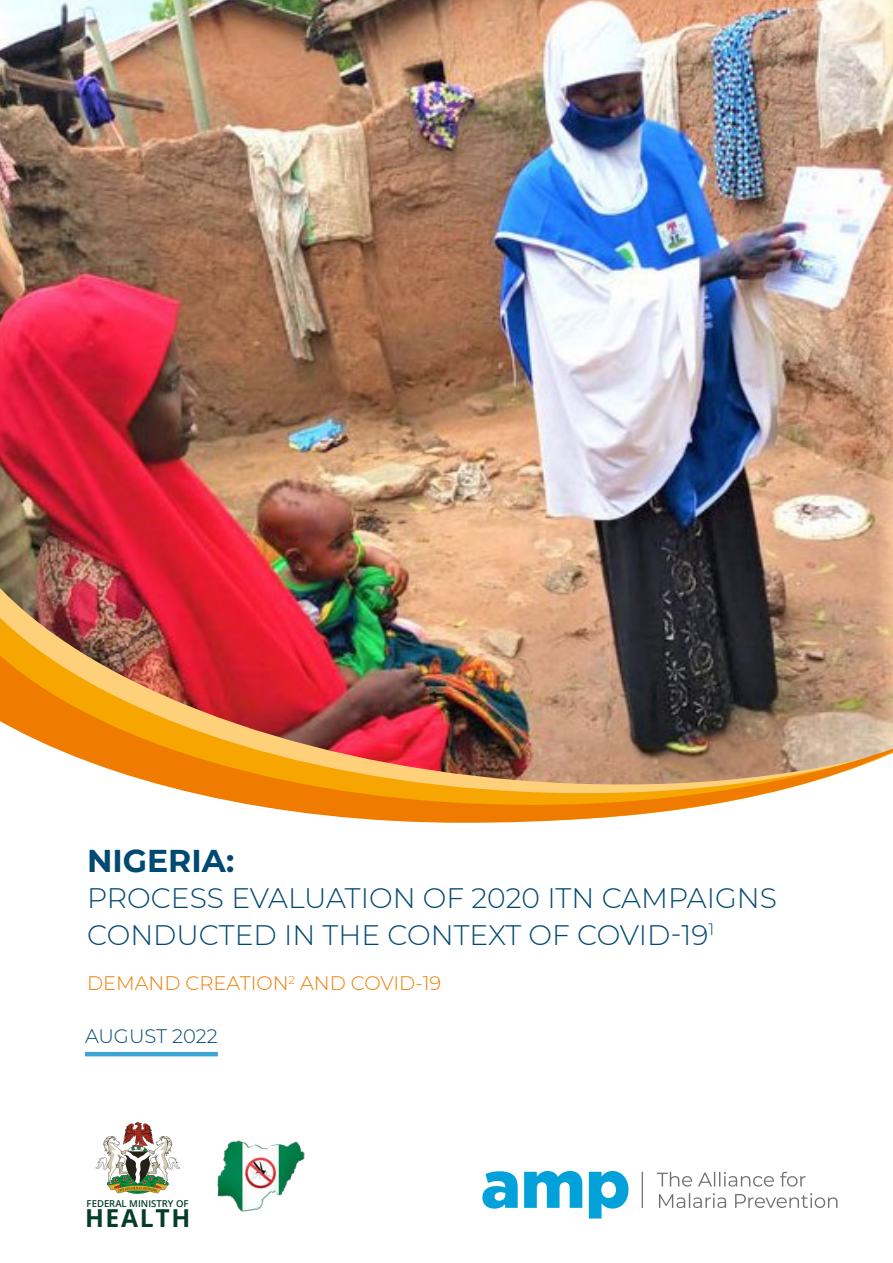
<style>
.page{position:relative;width:893px;height:1263px;background:#fff}
.page>*{position:absolute;margin:0;border:0;box-sizing:border-box;transform-origin:0 0}
.t1{font:700 31.5px "Montserrat";color:#004972}
.t2{font:300 28.2px/36.5px "Montserrat";color:#004972}
.t3{font:700 24.75px "Open Sans";letter-spacing:.07em;color:#063d2a}
.t4{font:300 19.5px "Montserrat";color:#ef7c00}
.t5{font:300 19.5px "Montserrat";color:#004972}
.t6{font:600 9.45px "Open Sans";color:#063d2a}
</style>
<div class="page">
<img style="left:0;top:0;width:893px;height:582px">
<img style="left:0;top:582px;width:893px;height:30px">
<img style="left:0;top:612px;width:893px;height:39px">
<img style="left:0;top:651px;width:893px;height:172px">
<hr style="left:85px;top:1052px;width:133px;height:4px;background:#3ca4d7">
<img style="left:96px;top:1122px;width:84px;height:72px">
<img style="left:217px;top:1140px;width:88px;height:72px">
<svg style="left:482px;top:1171px;width:146px;height:47px"></svg>
<svg style="left:642px;top:1172px;width:195px;height:36px"></svg>
<p class="t1" style="left:87px;top:838px;width:149px">NIGERIA:</p>
<p class="t2" style="left:87px;top:879px;width:691px">PROCESS EVALUATION OF 2020 ITN CAMPAIGNS<br>CONDUCTED IN THE CONTEXT OF COVID-19<sup>1</sup></p>
<p class="t4" style="left:87px;top:970px;width:356px">DEMAND CREATION<sup>2</sup> AND COVID-19</p>
<p class="t5" style="left:85px;top:1023px;width:134px">AUGUST 2022</p>
<p class="t6" style="left:87px;top:1197px;width:103px">FEDERAL MINISTRY OF</p>
<p class="t3" style="left:85px;top:1201px;width:107px">HEALTH</p>
</div>
